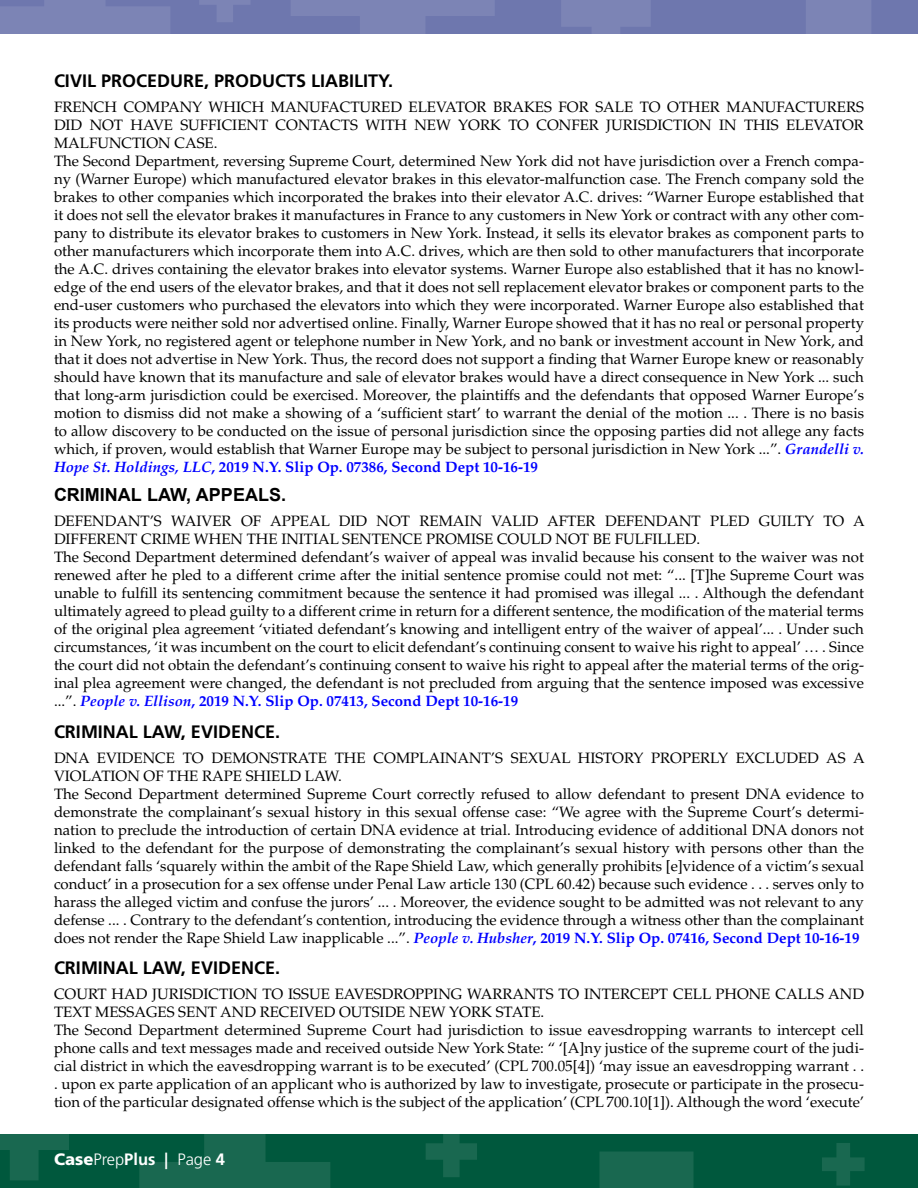
<style>
.page{position:relative;width:918px;height:1188px;background:#fff}
.page>*{position:absolute;margin:0;border:0;box-sizing:border-box;transform-origin:0 0}
.area_of_law{font:700 18px "Frutiger";color:#000}
.font_7{font:700 18px "Arial";color:#000}
.t1{font:300 16.5px "Frutiger";color:#fff}
.Body_Copy{font:15px/18px "Palatino";color:#000;text-align:justify}
.s1{font-weight:700;font-style:italic;color:#00f}
.s2{font-weight:700;color:#00f}
.s3{font-weight:900}
.s4{font-weight:700}
</style>
<div class="page">
<div style="left:0;top:0;width:918px;height:33px;background:#6e77ae"></div>
<div style="left:0;top:1134px;width:918px;height:54px;background:#00583d"></div>
<svg style="left:291px;top:0;width:204px;height:34px"></svg>
<svg style="left:737px;top:0;width:181px;height:34px"></svg>
<div style="left:599px;top:1152px;width:95px;height:36px;background:#196850"></div>
<svg style="left:561px;top:0;width:90px;height:34px"></svg>
<svg style="left:0;top:1134px;width:69px;height:46px"></svg>
<svg style="left:199px;top:0;width:51px;height:22px"></svg>
<svg style="left:426px;top:1134px;width:51px;height:43px"></svg>
<svg style="left:822px;top:1143px;width:43px;height:43px"></svg>
<svg style="left:0;top:0;width:170px;height:34px"></svg>
<svg style="left:139px;top:1134px;width:191px;height:54px"></svg>
<p class="area_of_law" style="left:54px;top:70px;width:341px">CIVIL PROCEDURE, PRODUCTS LIABILITY.</p>
<p class="Body_Copy" style="left:54px;top:98px;width:812px">FRENCH COMPANY WHICH MANUFACTURED ELEVATOR BRAKES FOR SALE TO OTHER MANUFACTURERS DID NOT HAVE SUFFICIENT CONTACTS WITH NEW YORK TO CONFER JURISDICTION IN THIS ELEVATOR MALFUNCTION CASE.</p>
<p class="Body_Copy" style="left:54px;top:152px;width:812px">The Second Department, reversing Supreme Court, determined New York did not have jurisdiction over a French compa&shy;ny (Warner Europe) which manufactured elevator brakes in this elevator-malfunction case. The French company sold the brakes to other companies which incorporated the brakes into their elevator A.C. drives: “Warner Europe established that it does not sell the elevator brakes it manufactures in France to any customers in New York or contract with any other com&shy;pany to distribute its elevator brakes to customers in New York. Instead, it sells its elevator brakes as component parts to other manufacturers which incorporate them into A.C. drives, which are then sold to other manufacturers that incorporate the A.C. drives containing the elevator brakes into elevator systems. Warner Europe also established that it has no knowl&shy;edge of the end users of the elevator brakes, and that it does not sell replacement elevator brakes or component parts to the end-user customers who purchased the elevators into which they were incorporated. Warner Europe also established that its products were neither sold nor advertised online. Finally, Warner Europe showed that it has no real or personal property in New York, no registered agent or telephone number in New York, and no bank or investment account in New York, and that it does not advertise in New York. Thus, the record does not support a finding that Warner Europe knew or reasonably should have known that its manufacture and sale of elevator brakes would have a direct consequence in New York ... such that long-arm jurisdiction could be exercised. Moreover, the plaintiffs and the defendants that opposed Warner Europe’s motion to dismiss did not make a showing of a ‘sufficient start’ to warrant the denial of the motion ... . There is no basis to allow discovery to be conducted on the issue of personal jurisdiction since the opposing parties did not allege any facts which, if proven, would establish that Warner Europe may be subject to personal jurisdiction in New York ...”. <span class="s1">Grandelli v.<br>Hope St. Holdings, LLC</span><span class="s2">, 2019 N.Y. Slip Op. 07386, Second Dept 10-16-19</span></p>
<p class="font_7" style="left:54px;top:482px;width:234px">CRIMINAL LAW, APPEALS.</p>
<p class="Body_Copy" style="left:54px;top:512px;width:812px">DEFENDANT’S WAIVER OF APPEAL DID NOT REMAIN VALID AFTER DEFENDANT PLED GUILTY TO A<br>DIFFERENT CRIME WHEN THE INITIAL SENTENCE PROMISE COULD NOT BE FULFILLED.</p>
<p class="Body_Copy" style="left:54px;top:548px;width:812px">The Second Department determined defendant’s waiver of appeal was invalid because his consent to the waiver was not renewed after he pled to a different crime after the initial sentence promise could not met: “... [T]he Supreme Court was unable to fulfill its sentencing commitment because the sentence it had promised was illegal ... . Although the defendant ultimately agreed to plead guilty to a different crime in return for a different sentence, the modification of the material terms of the original plea agreement ‘vitiated defendant’s knowing and intelligent entry of the waiver of appeal’... . Under such circumstances, ‘it was incumbent on the court to elicit defendant’s continuing consent to waive his right to appeal’ … . Since the court did not obtain the defendant’s continuing consent to waive his right to appeal after the material terms of the orig&shy;inal plea agreement were changed, the defendant is not precluded from arguing that the sentence imposed was excessive ...”. <span class="s1">People v. Ellison</span><span class="s2">, 2019 N.Y. Slip Op. 07413, Second Dept 10-16-19</span></p>
<p class="area_of_law" style="left:54px;top:721px;width:228px">CRIMINAL LAW, EVIDENCE.</p>
<p class="Body_Copy" style="left:54px;top:749px;width:812px">DNA EVIDENCE TO DEMONSTRATE THE COMPLAINANT’S SEXUAL HISTORY PROPERLY EXCLUDED AS A<br>VIOLATION OF THE RAPE SHIELD LAW.</p>
<p class="Body_Copy" style="left:54px;top:785px;width:812px">The Second Department determined Supreme Court correctly refused to allow defendant to present DNA evidence to demonstrate the complainant’s sexual history in this sexual offense case: “We agree with the Supreme Court’s determi&shy;nation to preclude the introduction of certain DNA evidence at trial. Introducing evidence of additional DNA donors not linked to the defendant for the purpose of demonstrating the complainant’s sexual history with persons other than the defendant falls ‘squarely within the ambit of the Rape Shield Law, which generally prohibits [e]vidence of a victim’s sexual conduct’ in a prosecution for a sex offense under Penal Law article 130 (CPL 60.42) because such evidence . . . serves only to harass the alleged victim and confuse the jurors’ ... . Moreover, the evidence sought to be admitted was not relevant to any defense ... . Contrary to the defendant’s contention, introducing the evidence through a witness other than the complainant does not render the Rape Shield Law inapplicable ...”. <span class="s1">People v. Hubsher</span><span class="s2">, 2019 N.Y. Slip Op. 07416, Second Dept 10-16-19</span></p>
<p class="area_of_law" style="left:54px;top:957px;width:228px">CRIMINAL LAW, EVIDENCE.</p>
<p class="Body_Copy" style="left:54px;top:985px;width:811px">COURT HAD JURISDICTION TO ISSUE EAVESDROPPING WARRANTS TO INTERCEPT CELL PHONE CALLS AND<br>TEXT MESSAGES SENT AND RECEIVED OUTSIDE NEW YORK STATE.</p>
<p class="Body_Copy" style="left:54px;top:1021px;width:812px">The Second Department determined Supreme Court had jurisdiction to issue eavesdropping warrants to intercept cell phone calls and text messages made and received outside New York State: “ ‘[A]ny justice of the supreme court of the judi&shy;cial district in which the eavesdropping warrant is to be executed’ (CPL 700.05[4]) ‘may issue an eavesdropping warrant . . . upon ex parte application of an applicant who is authorized by law to investigate, prosecute or participate in the prosecu&shy;tion of the particular designated offense which is the subject of the application’ (CPL 700.10[1]). Although the word ‘execute’</p>
<p class="t1" style="left:54px;top:1150px;width:173px"><span class="s3">Case</span>Prep<span class="s4">Plus |</span> Page <span class="s4">4</span></p>
</div>
